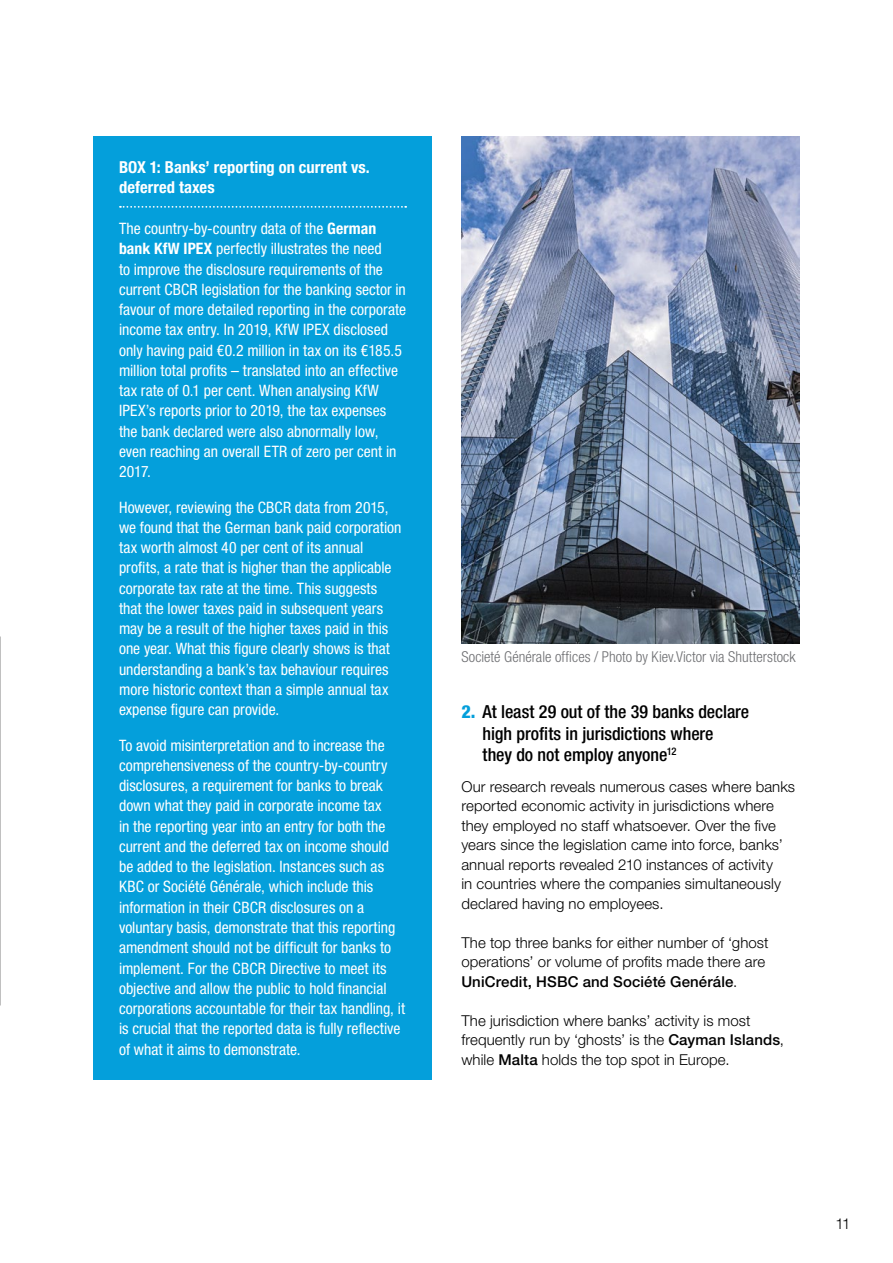
<style>
.page{position:relative;width:893px;height:1263px;background:#fff}
.page>*{position:absolute;margin:0;border:0;box-sizing:border-box;transform-origin:0 0}
.t1{font:500 condensed 18px/21.6px "Helvetica Neue LT Std";letter-spacing:-.005em;color:#000}
.t2{font:700 condensed 16.5px/19.8px "Helvetica Neue LT Std";letter-spacing:.005em;color:#fff}
.t3{font:condensed 15.75px/20.2px "Helvetica Neue LT Std";color:#fff}
.t4{font:300 15px/19.5px "Helvetica Neue LT Std";letter-spacing:.005em;color:#000}
.t5{font:300 condensed 15px "Helvetica Neue LT Std";color:#6d6e71}
.s1{font-weight:700}
.s2{font-weight:800;color:#049fdb}
.s3{font-weight:500}
</style>
<div class="page">
<img style="left:461px;top:136px;width:338px;height:507px">
<div style="left:94px;top:136px;width:338px;height:944px;background:#049fdb"></div>
<svg style="left:120px;top:206px;width:286px;height:2px"></svg>
<p class="t2" style="left:119px;top:157px;width:252px">BOX 1: Banks’ reporting on current vs. deferred taxes</p>
<p class="t3" style="left:119px;top:218px;width:289px">The country-by-country data of the <span class="s1">German bank KfW IPEX</span> perfectly illustrates the need<br>to improve the disclosure requirements of the current CBCR legislation for the banking sector in favour of more detailed reporting in the corporate income tax entry. In 2019, KfW IPEX disclosed only having paid €0.2 million in tax on its €185.5 million total profits – translated into an effective tax rate of 0.1 per cent. When analysing KfW IPEX’s reports prior to 2019, the tax expenses the bank declared were also abnormally low, even reaching an overall ETR of zero per cent in 2017.</p>
<p class="t3" style="left:119px;top:497px;width:284px">However, reviewing the CBCR data from 2015, we found that the German bank paid corporation tax worth almost 40 per cent of its annual profits, a rate that is higher than the applicable corporate tax rate at the time. This suggests that the lower taxes paid in subsequent years may be a result of the higher taxes paid in this one year. What this figure clearly shows is that understanding a bank’s tax behaviour requires more historic context than a simple annual tax expense figure can provide.</p>
<p class="t3" style="left:119px;top:735px;width:288px">To avoid misinterpretation and to increase the comprehensiveness of the country-by-country disclosures, a requirement for banks to break down what they paid in corporate income tax<br>in the reporting year into an entry for both the current and the deferred tax on income should be added to the legislation. Instances such as KBC or Société Générale, which include this information in their CBCR disclosures on a voluntary basis, demonstrate that this reporting amendment should not be difficult for banks to implement. For the CBCR Directive to meet its objective and allow the public to hold financial corporations accountable for their tax handling, it is crucial that the reported data is fully reflective of what it aims to demonstrate.</p>
<p class="t5" style="left:461px;top:648px;width:336px">Societé Générale offices / Photo by Kiev.Victor via Shutterstock</p>
<p class="t1" style="left:483px;top:701px;width:268px;text-indent:-21px"><span class="s2">2.</span> At least 29 out of the 39 banks declare high profits in jurisdictions where<br>they do not employ anyone<sup>12</sup></p>
<p class="t4" style="left:461px;top:776px;width:335px">Our research reveals numerous cases where banks reported economic activity in jurisdictions where they employed no staff whatsoever. Over the five years since the legislation came into force, banks’ annual reports revealed 210 instances of activity<br>in countries where the companies simultaneously declared having no employees.</p>
<p class="t4" style="left:461px;top:932px;width:309px">The top three banks for either number of ‘ghost operations’ or volume of profits made there are<br><span class="s3">UniCredit, HSBC and Société Genérále</span>.</p>
<p class="t4" style="left:461px;top:1010px;width:324px">The jurisdiction where banks’ activity is most frequently run by ‘ghosts’ is the <span class="s3">Cayman Islands</span>, while <span class="s3">Malta</span> holds the top spot in Europe.</p>
<p class="t4" style="left:835px;top:1213px;width:17px">11</p>
</div>
